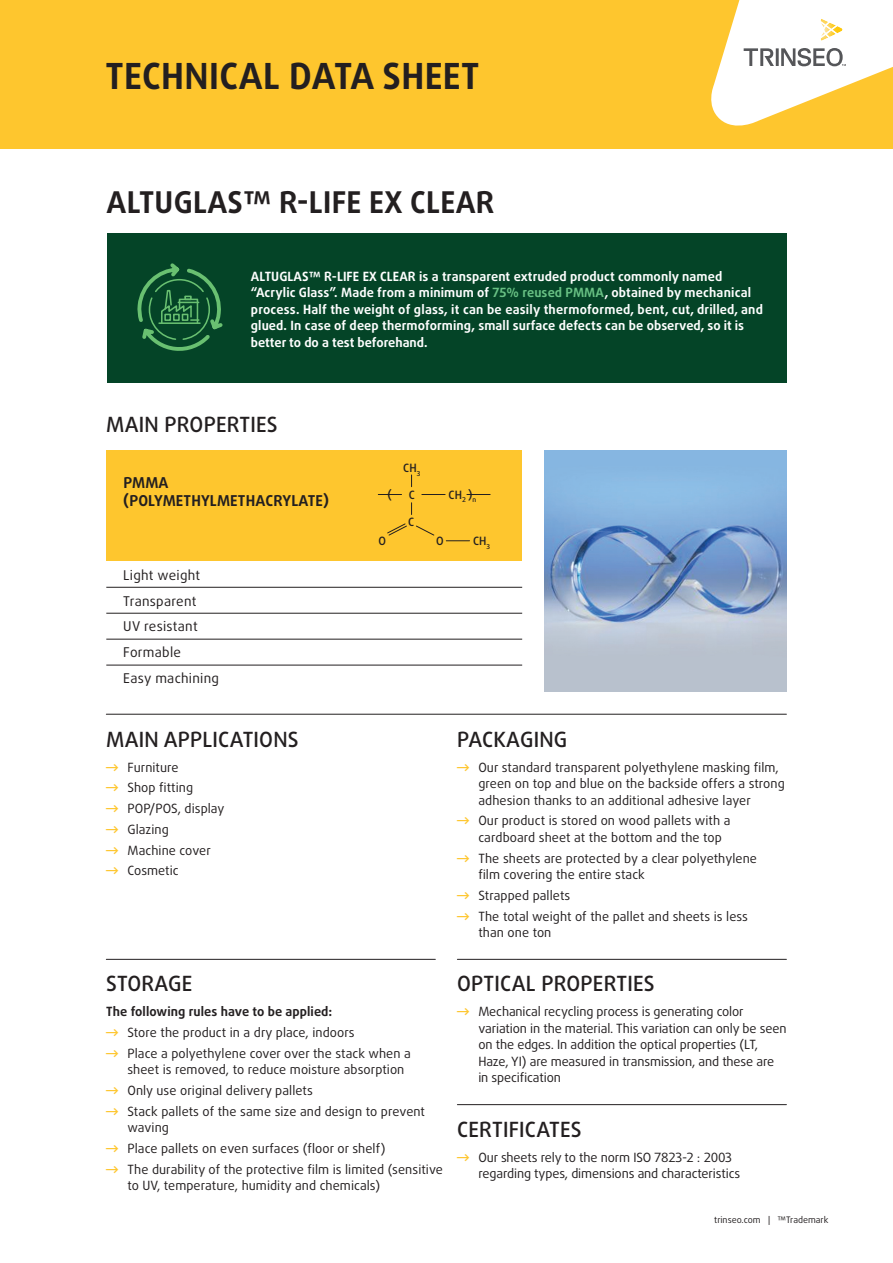
<style>
.page{position:relative;width:893px;height:1263px;background:#fff}
.page>*{position:absolute;margin:0;border:0;box-sizing:border-box;transform-origin:0 0}
.t1{font:700 36px "Daxline OT";letter-spacing:.01em;color:#231f20}
.t2{font:700 30px "Daxline OT";letter-spacing:.01em;color:#231f20}
.t3{font:500 21px "Daxline OT";letter-spacing:.01em;color:#231f20}
.t4{font:700 15px "Daxline OT";letter-spacing:.01em;color:#231f20}
.texte{font:13.5px "Daxline OT";letter-spacing:.02em;color:#231f20}
.t5{font:12.75px/16.5px "Daxline OT";letter-spacing:.005em;color:#231f20}
.t6{font:700 12.75px/16.5px "Daxline OT";letter-spacing:.01em;color:#fff}
.t7{font:700 12.75px "Daxline OT";letter-spacing:.005em;color:#231f20}
.t8{font:500 11.55px "Daxline OT";color:#231f20}
.t9{font:9px "Daxline OT";color:#231f20}
.s1{color:#68c184}
.s2{font-weight:500;font-size:13.5px;color:#fec62e}
</style>
<div class="page">
<div style="left:0;top:0;width:893px;height:149px;background:#fec62e"></div>
<svg style="left:711px;top:0;width:182px;height:126px"></svg>
<hr style="left:106px;top:959px;width:329px;height:1px;background:#231f20">
<hr style="left:457px;top:959px;width:329px;height:1px;background:#231f20">
<hr style="left:457px;top:1104px;width:329px;height:1px;background:#231f20">
<div style="left:106px;top:450px;width:416px;height:111px;background:#fec62e"></div>
<svg style="left:106px;top:586px;width:416px;height:79px"></svg>
<hr style="left:106px;top:587px;width:416px;height:1px;background:#231f20">
<hr style="left:106px;top:613px;width:416px;height:1px;background:#231f20">
<hr style="left:106px;top:639px;width:416px;height:1px;background:#231f20">
<hr style="left:106px;top:665px;width:416px;height:1px;background:#231f20">
<svg style="left:411px;top:475px;width:1px;height:12px"></svg>
<svg style="left:378px;top:494px;width:24px;height:1px"></svg>
<svg style="left:422px;top:494px;width:23px;height:1px"></svg>
<svg style="left:446px;top:540px;width:24px;height:1px"></svg>
<svg style="left:467px;top:494px;width:23px;height:1px"></svg>
<svg style="left:416px;top:525px;width:19px;height:11px"></svg>
<svg style="left:387px;top:523px;width:20px;height:13px"></svg>
<hr style="left:106px;top:714px;width:680px;height:1px;background:#231f20">
<img style="left:544px;top:450px;width:242px;height:241px">
<div style="left:108px;top:233px;width:679px;height:150px;background:#044427"></div>
<svg style="left:138px;top:263px;width:85px;height:88px"></svg>
<hr style="left:159px;top:322px;width:41px;height:2px;background:#69c071">
<h1 class="t1" style="left:105px;top:52px;width:376px">TECHNICAL DATA SHEET</h1>
<p class="t2" style="left:106px;top:182px;width:390px">ALTUGLAS™ R-LIFE EX CLEAR</p>
<p class="t6" style="left:251px;top:268px;width:473px">ALTUGLAS™ R-LIFE EX CLEAR is a transparent extruded product commonly named</p>
<p class="t6" style="left:251px;top:285px;width:514px">“Acrylic Glass”. Made from a minimum of <span class="s1">75% reused PMMA</span>, obtained by mechanical process. Half the weight of glass, it can be easily thermoformed, bent, cut, drilled, and glued. In case of deep thermoforming, small surface defects can be observed, so it is better to do a test beforehand.</p>
<p class="t3" style="left:106px;top:411px;width:173px">MAIN PROPERTIES</p>
<p class="t4" style="left:123px;top:472px;width:47px">PMMA</p>
<p class="t4" style="left:123px;top:490px;width:207px">(POLYMETHYLMETHACRYLATE)</p>
<p class="texte" style="left:123px;top:566px;width:78px">Light weight</p>
<p class="texte" style="left:123px;top:592px;width:75px">Transparent</p>
<p class="texte" style="left:123px;top:618px;width:76px">UV resistant</p>
<p class="texte" style="left:123px;top:644px;width:59px">Formable</p>
<p class="texte" style="left:123px;top:669px;width:97px">Easy machining</p>
<p class="t3" style="left:106px;top:725px;width:194px">MAIN APPLICATIONS</p>
<p class="t5" style="left:106px;top:759px;width:74px"><span class="s2">→</span> Furniture</p>
<p class="t5" style="left:106px;top:780px;width:88px"><span class="s2">→</span> Shop fitting</p>
<p class="t5" style="left:106px;top:800px;width:120px"><span class="s2">→</span> POP/POS, display</p>
<p class="t5" style="left:106px;top:821px;width:64px"><span class="s2">→</span> Glazing</p>
<p class="t5" style="left:106px;top:842px;width:106px"><span class="s2">→</span> Machine cover</p>
<p class="t5" style="left:106px;top:863px;width:74px"><span class="s2">→</span> Cosmetic</p>
<p class="t8" style="left:403px;top:460px;width:19px">CH<sub>3</sub></p>
<p class="t8" style="left:387px;top:487px;width:6px">(</p>
<p class="t8" style="left:448px;top:487px;width:29px">CH<sub>2</sub> )<sub>n</sub></p>
<p class="t8" style="left:473px;top:533px;width:19px">CH<sub>3</sub></p>
<p class="t8" style="left:409px;top:487px;width:8px">C</p>
<p class="t8" style="left:408px;top:514px;width:8px">C</p>
<p class="t8" style="left:378px;top:534px;width:9px">O</p>
<p class="t8" style="left:436px;top:534px;width:9px">O</p>
<p class="t3" style="left:457px;top:725px;width:112px">PACKAGING</p>
<p class="t5" style="left:478px;top:759px;width:308px;text-indent:-21px"><span class="s2">→</span> Our standard transparent polyethylene masking film, green on top and blue on the backside offers a strong adhesion thanks to an additional adhesive layer</p>
<p class="t5" style="left:478px;top:813px;width:254px;text-indent:-21px"><span class="s2">→</span> Our product is stored on wood pallets with a cardboard sheet at the bottom and the top</p>
<p class="t5" style="left:478px;top:850px;width:280px;text-indent:-21px"><span class="s2">→</span> The sheets are protected by a clear polyethylene film covering the entire stack</p>
<p class="t5" style="left:457px;top:887px;width:115px"><span class="s2">→</span> Strapped pallets</p>
<p class="t5" style="left:478px;top:908px;width:271px;text-indent:-21px"><span class="s2">→</span> The total weight of the pallet and sheets is less than one ton</p>
<p class="t3" style="left:106px;top:970px;width:88px">STORAGE</p>
<p class="t7" style="left:106px;top:1003px;width:228px">The following rules have to be applied:</p>
<p class="t5" style="left:106px;top:1024px;width:250px"><span class="s2">→</span> Store the product in a dry place, indoors</p>
<p class="t5" style="left:127px;top:1045px;width:285px;text-indent:-21px"><span class="s2">→</span> Place a polyethylene cover over the stack when a sheet is removed, to reduce moisture absorption</p>
<p class="t5" style="left:106px;top:1082px;width:208px"><span class="s2">→</span> Only use original delivery pallets</p>
<p class="t5" style="left:127px;top:1103px;width:299px;text-indent:-21px"><span class="s2">→</span> Stack pallets of the same size and design to prevent waving</p>
<p class="t5" style="left:106px;top:1140px;width:281px"><span class="s2">→</span> Place pallets on even surfaces (floor or shelf)</p>
<p class="t5" style="left:127px;top:1161px;width:317px;text-indent:-21px"><span class="s2">→</span> The durability of the protective film is limited (sensitive to UV, temperature, humidity and chemicals)</p>
<p class="t3" style="left:457px;top:970px;width:199px">OPTICAL PROPERTIES</p>
<p class="t5" style="left:478px;top:1004px;width:310px;text-indent:-21px"><span class="s2">→</span> Mechanical recycling process is generating color variation in the material. This variation can only be seen on the edges. In addition the optical properties (LT, Haze, YI) are measured in transmission, and these are in specification</p>
<p class="t3" style="left:457px;top:1115px;width:126px">CERTIFICATES</p>
<p class="t5" style="left:478px;top:1149px;width:263px;text-indent:-21px"><span class="s2">→</span> Our sheets rely to the norm ISO 7823-2 : 2003 regarding types, dimensions and characteristics</p>
<p class="t9" style="left:714px;top:1214px;width:116px">trinseo.com | ™Trademark</p>
</div>
